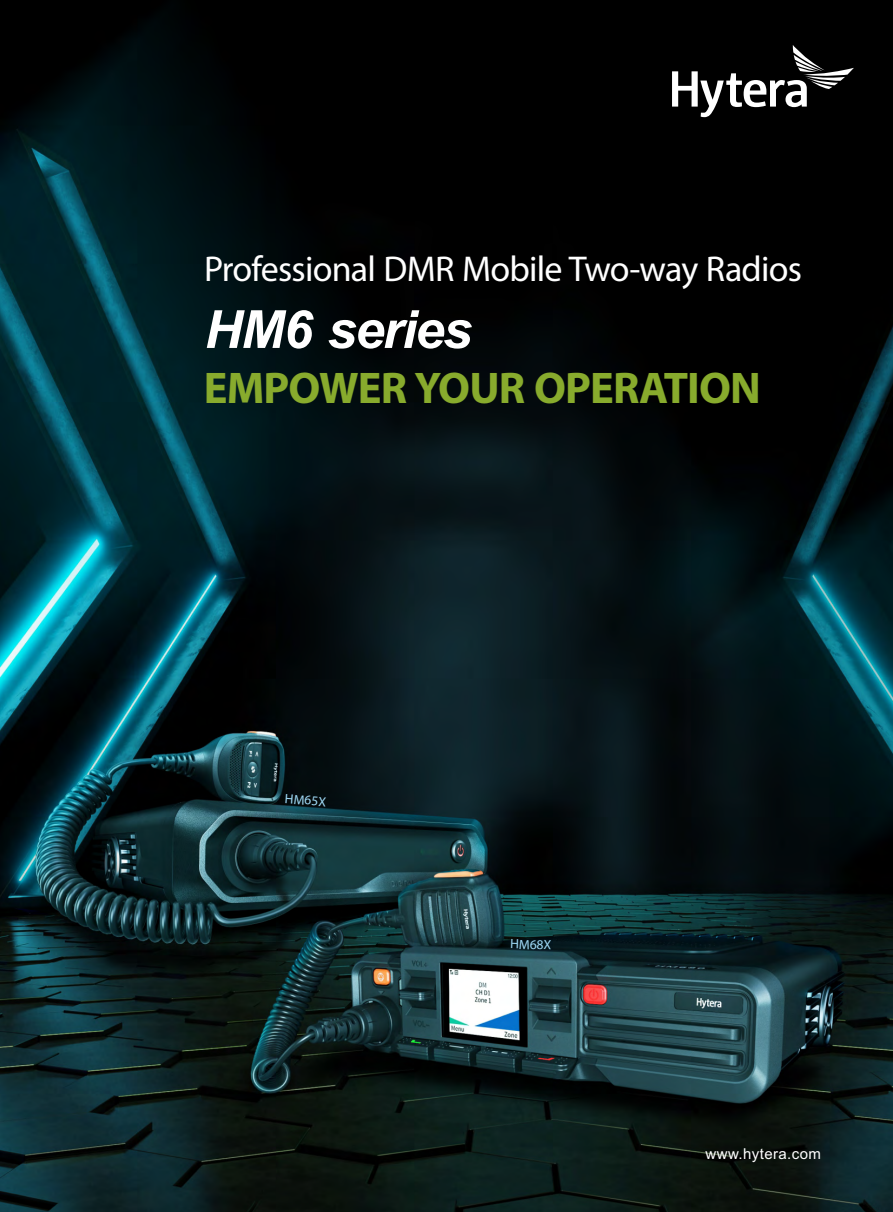
<style>
.page{position:relative;width:893px;height:1212px;background:#fff}
.page>*{position:absolute;margin:0;border:0;box-sizing:border-box;transform-origin:0 0}
.t1{font:italic 700 52.65px "Arial";letter-spacing:-.03em;color:#fff}
.t2{font:700 44.55px "Myriad Pro";letter-spacing:-.02em;color:#88ab2d}
.t3{font:36px "Myriad Pro";letter-spacing:-.02em;color:#fff}
.t4{font:15px "Arial";letter-spacing:.03em;color:#fff}
.t5{font:13.5px "Myriad Pro";color:#9fd9f6}
</style>
<div class="page">
<img style="left:0;top:0;width:893px;height:1212px">
<svg style="left:672px;top:45px;width:182px;height:72px"></svg>
<p class="t3" style="left:204px;top:253px;width:599px">Professional DMR Mobile Two-way Radios</p>
<h1 class="t1" style="left:205px;top:310px;width:269px">HM6 series</h1>
<p class="t2" style="left:204px;top:370px;width:558px">EMPOWER YOUR OPERATION</p>
<p class="t5" style="left:285px;top:793px;width:43px;rotate:4deg">HM65X</p>
<p class="t5" style="left:510px;top:938px;width:43px;rotate:2deg">HM68X</p>
<p class="t4" style="left:706px;top:1148px;width:117px">www.hytera.com</p>
</div>
